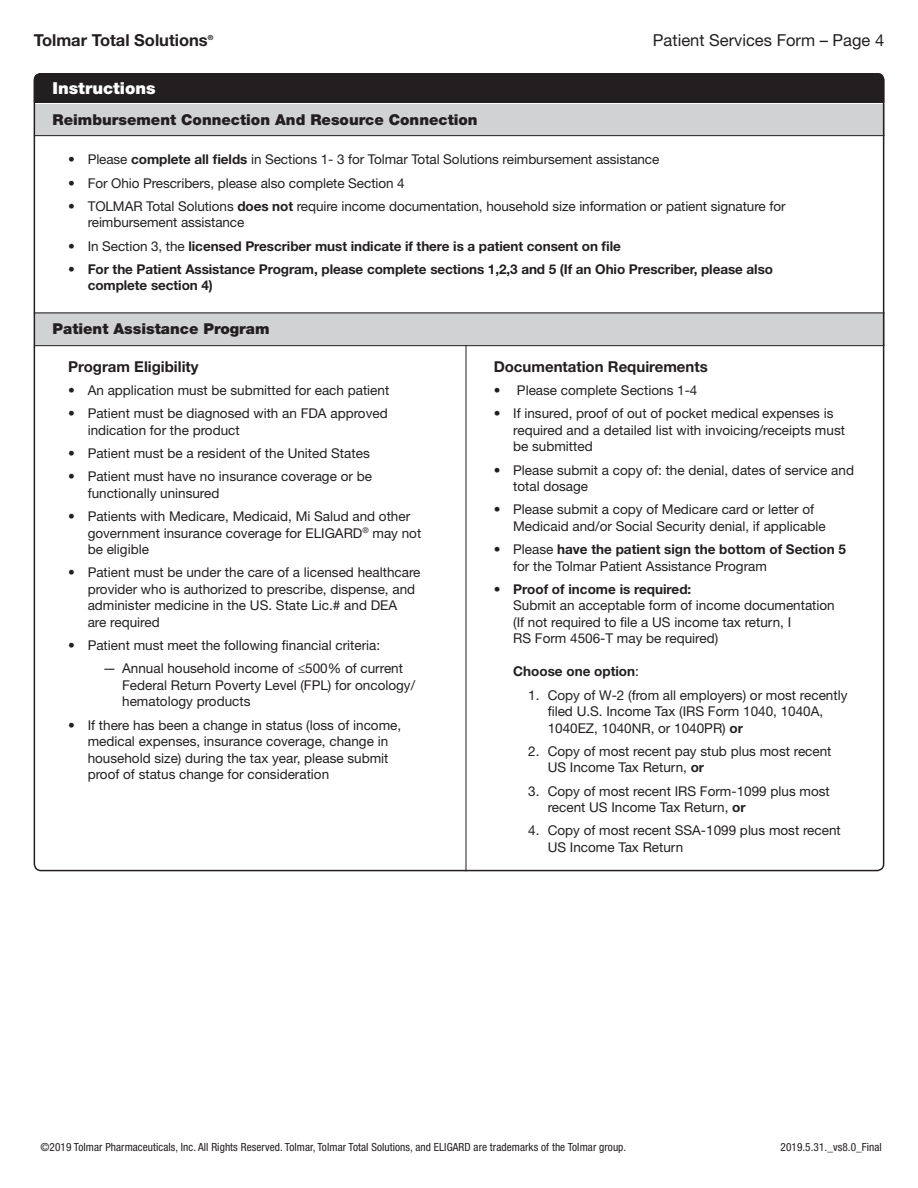
<style>
.page{position:relative;width:918px;height:1188px;background:#fff}
.page>*{position:absolute;margin:0;border:0;box-sizing:border-box;transform-origin:0 0}
.t1{font:16.5px "Helvetica Neue LT Std";color:#231f20}
.t2{font:700 16.5px "Helvetica Neue LT Std";color:#231f20}
.t3{font:900 16.5px "Helvetica Neue LT Std";color:#fff}
.t4{font:900 15px "Helvetica Neue LT Std";color:#231f20}
.t5{font:700 15px "Helvetica Neue LT Std";color:#231f20}
.t6{font:13.5px/16.5px "Helvetica Neue LT Std";color:#231f20}
.t7{font:700 13.5px/16.5px "Helvetica Neue LT Std";letter-spacing:-.005em;color:#231f20}
.t8{font:condensed 11.25px "Helvetica Neue LT Std";letter-spacing:.01em;color:#231f20}
.t9{font:700 7.05px "Helvetica Neue LT Std";color:#231f20}
.s1{font-weight:700}
.s2{font-weight:400}
</style>
<div class="page">
<div style="left:37px;top:312px;width:844px;height:33px;background:#d1d2d4"></div>
<svg style="left:34px;top:73px;width:850px;height:62px;background:#7d7b7d"></svg>
<hr style="left:34px;top:135px;width:850px;height:1px;background:#231f20">
<hr style="left:34px;top:313px;width:850px;height:1px;background:#231f20">
<hr style="left:34px;top:345px;width:850px;height:1px;background:#231f20">
<hr style="left:466px;top:345px;width:1px;height:526px;background:#231f20">
<p class="t2" style="left:34px;top:29px;width:176px">Tolmar Total Solutions</p>
<p class="t9" style="left:208px;top:33px;width:7px">®</p>
<p class="t1" style="left:653px;top:30px;width:233px">Patient Services Form – Page 4</p>
<p class="t3" style="left:53px;top:78px;width:104px">Instructions</p>
<p class="t4" style="left:53px;top:111px;width:427px">Reimbursement Connection And Resource Connection</p>
<p class="t6" style="left:68px;top:151px;width:593px">• Please <span class="s1">complete all fields</span> in Sections 1- 3 for Tolmar Total Solutions reimbursement assistance</p>
<p class="t6" style="left:68px;top:174px;width:338px">• For Ohio Prescribers, please also complete Section 4</p>
<p class="t6" style="left:88px;top:198px;width:699px;text-indent:-20px">• TOLMAR Total Solutions <span class="s1">does not</span> require income documentation, household size information or patient signature for reimbursement assistance</p>
<p class="t7" style="left:68px;top:237px;width:554px"><span class="s2">• In Section 3, the</span> licensed Prescriber must indicate if there is a patient consent on file</p>
<p class="t7" style="left:88px;top:260px;width:687px;text-indent:-20px"><span class="s2">•</span> For the Patient Assistance Program, please complete sections 1,2,3 and 5 (If an Ohio Prescriber, please also complete section 4)</p>
<p class="t4" style="left:53px;top:320px;width:218px">Patient Assistance Program</p>
<p class="t5" style="left:68px;top:357px;width:132px">Program Eligibility</p>
<p class="t6" style="left:68px;top:382px;width:323px">• An application must be submitted for each patient</p>
<p class="t6" style="left:88px;top:405px;width:302px;text-indent:-20px">• Patient must be diagnosed with an FDA approved indication for the product</p>
<p class="t6" style="left:68px;top:445px;width:303px">• Patient must be a resident of the United States</p>
<p class="t6" style="left:88px;top:468px;width:286px;text-indent:-20px">• Patient must have no insurance coverage or be functionally uninsured</p>
<p class="t6" style="left:88px;top:508px;width:335px;text-indent:-20px">• Patients with Medicare, Medicaid, Mi Salud and other government insurance coverage for ELIGARD<sup>®</sup> may not be eligible</p>
<p class="t6" style="left:88px;top:564px;width:334px;text-indent:-20px">• Patient must be under the care of a licensed healthcare provider who is authorized to prescribe, dispense, and administer medicine in the US. State Lic.# and DEA<br>are required</p>
<p class="t6" style="left:68px;top:637px;width:314px">• Patient must meet the following financial criteria:</p>
<p class="t6" style="left:122px;top:660px;width:294px;text-indent:-20px">— Annual household income of ≤500% of current<br>Federal Return Poverty Level (FPL) for oncology/ hematology products</p>
<p class="t6" style="left:88px;top:716px;width:315px;text-indent:-20px">• If there has been a change in status (loss of income, medical expenses, insurance coverage, change in household size) during the tax year, please submit proof of status change for consideration</p>
<p class="t5" style="left:494px;top:357px;width:216px">Documentation Requirements</p>
<p class="t6" style="left:494px;top:382px;width:205px">• Please complete Sections 1-4</p>
<p class="t6" style="left:513px;top:405px;width:333px;text-indent:-20px">• If insured, proof of out of pocket medical expenses is required and a detailed list with invoicing/receipts must be submitted</p>
<p class="t6" style="left:513px;top:461px;width:342px;text-indent:-20px">• Please submit a copy of: the denial, dates of service and total dosage</p>
<p class="t6" style="left:513px;top:501px;width:314px;text-indent:-20px">• Please submit a copy of Medicare card or letter of<br>Medicaid and/or Social Security denial, if applicable</p>
<p class="t6" style="left:513px;top:541px;width:334px;text-indent:-20px">• Please <span class="s1">have the patient sign the bottom of Section 5 </span>for the Tolmar Patient Assistance Program</p>
<p class="t6" style="left:513px;top:581px;width:323px;text-indent:-20px">• <span class="s1">Proof of income is required:<br></span>Submit an acceptable form of income documentation (If not required to file a US income tax return, I<br>RS Form 4506-T may be required)</p>
<p class="t7" style="left:513px;top:663px;width:127px">Choose one option<span class="s2">:</span></p>
<p class="t6" style="left:548px;top:686px;width:301px;text-indent:-20px">1. Copy of W-2 (from all employers) or most recently filed U.S. Income Tax (IRS Form 1040, 1040A,<br>1040EZ, 1040NR, or 1040PR) <span class="s1">or</span></p>
<p class="t6" style="left:548px;top:743px;width:285px;text-indent:-20px">2. Copy of most recent pay stub plus most recent<br>US Income Tax Return, <span class="s1">or</span></p>
<p class="t6" style="left:548px;top:782px;width:284px;text-indent:-20px">3. Copy of most recent IRS Form-1099 plus most recent US Income Tax Return, <span class="s1">or</span></p>
<p class="t6" style="left:548px;top:822px;width:295px;text-indent:-20px">4. Copy of most recent SSA-1099 plus most recent<br>US Income Tax Return</p>
<p class="t8" style="left:40px;top:1140px;width:587px">©2019 Tolmar Pharmaceuticals, Inc. All Rights Reserved. Tolmar, Tolmar Total Solutions, and ELIGARD are trademarks of the Tolmar group.</p>
<p class="t8" style="left:781px;top:1140px;width:103px">2019.5.31._vs8.0_Final</p>
</div>
